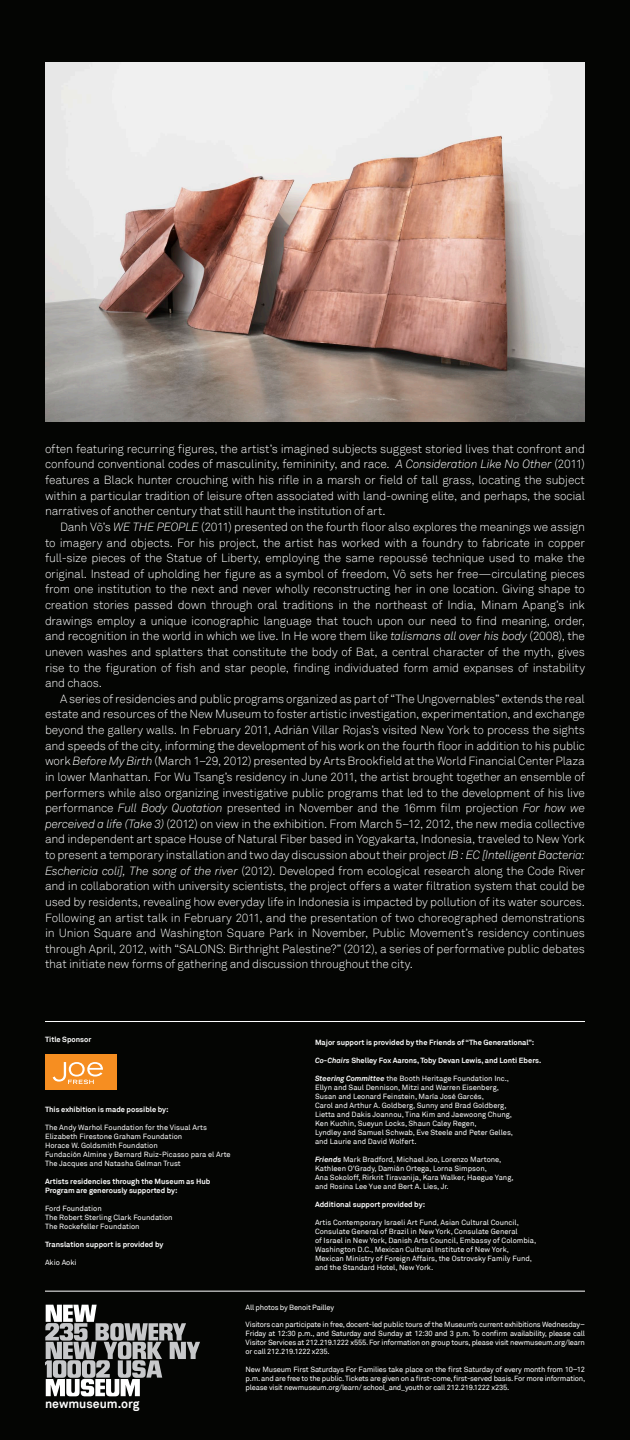
<style>
.page{position:relative;width:630px;height:1440px;background:#040503}
.page>*{position:absolute;margin:0;border:0;box-sizing:border-box;transform-origin:0 0}
.t1{font:700 12.25px "Akkurat";color:#fff}
.t2{font:300 11.88px/15.6px "Akkurat";letter-spacing:-.015em;color:#fff;text-align:justify}
.t3{font:7.5px/9px "Akkurat";color:#fff;text-align:justify}
.t4{font:700 7.5px "Akkurat";color:#fff}
.t5{font:7.5px "Akkurat";letter-spacing:-.025em;color:#fff}
.s1{font-style:italic}
.s2{font-weight:700;font-style:italic}
</style>
<div class="page">
<hr style="left:45px;top:1291px;width:540px;height:1px;background:#fff">
<svg style="left:45px;top:1305px;width:155px;height:91px"></svg>
<img style="left:45px;top:63px;width:539px;height:359px">
<div style="left:45px;top:1055px;width:72px;height:35px;background:#f68e21"></div>
<svg style="left:53px;top:1062px;width:50px;height:22px"></svg>
<hr style="left:45px;top:1021px;width:540px;height:1px;background:#fff">
<p class="t2" style="left:45px;top:441px;width:542px">often featuring recurring figures, the artist’s imagined subjects suggest storied lives that confront and confound conventional codes of masculinity, femininity, and race. <span class="s1">A Consideration Like No Other</span> (2011) features a Black hunter crouching with his rifle in a marsh or field of tall grass, locating the subject within a particular tradition of leisure often associated with land-owning elite, and perhaps, the social narratives of another century that still haunt the institution of art.</p>
<p class="t2" style="left:45px;top:519px;width:542px;text-indent:15px">Danh Võ’s <span class="s1">WE THE PEOPLE</span> (2011) presented on the fourth floor also explores the meanings we assign to imagery and objects. For his project, the artist has worked with a foundry to fabricate in copper full-size pieces of the Statue of Liberty, employing the same repoussé technique used to make the original. Instead of upholding her figure as a symbol of freedom, Võ sets her free—circulating pieces from one institution to the next and never wholly reconstructing her in one location. Giving shape to creation stories passed down through oral traditions in the northeast of India, Minam Apang’s ink drawings employ a unique iconographic language that touch upon our need to find meaning, order, and recognition in the world in which we live. In He wore them like <span class="s1">talismans all over his body</span> (2008), the uneven washes and splatters that constitute the body of Bat, a central character of the myth, gives rise to the figuration of fish and star people, finding individuated form amid expanses of instability and chaos.</p>
<p class="t2" style="left:45px;top:691px;width:542px;text-indent:15px">A series of residencies and public programs organized as part of “The Ungovernables” extends the real estate and resources of the New Museum to foster artistic investigation, experimentation, and exchange beyond the gallery walls. In February 2011, Adrián Villar Rojas’s visited New York to process the sights and speeds of the city, informing the development of his work on the fourth floor in addition to his public work <span class="s1">Before My Birth</span> (March 1–29, 2012) presented by Arts Brookfield at the World Financial Center Plaza in lower Manhattan. For Wu Tsang’s residency in June 2011, the artist brought together an ensemble of performers while also organizing investigative public programs that led to the development of his live performance <span class="s1">Full Body Quotation</span> presented in November and the 16mm film projection <span class="s1">For how we perceived a life (Take 3)</span> (2012) on view in the exhibition. From March 5–12, 2012, the new media collective and independent art space House of Natural Fiber based in Yogyakarta, Indonesia, traveled to New York to present a temporary installation and two day discussion about their project <span class="s1">IB : EC [Intelligent Bacteria:<br>Eschericia coli], The song of the river</span> (2012). Developed from ecological research along the Code River and in collaboration with university scientists, the project offers a water filtration system that could be used by residents, revealing how everyday life in Indonesia is impacted by pollution of its water sources.<br>Following an artist talk in February 2011, and the presentation of two choreographed demonstrations in Union Square and Washington Square Park in November, Public Movement’s residency continues through April, 2012, with “SALONS: Birthright Palestine?” (2012), a series of performative public debates that initiate new forms of gathering and discussion throughout the city.</p>
<p class="t4" style="left:45px;top:1035px;width:48px">Title Sponsor</p>
<p class="t4" style="left:45px;top:1105px;width:125px">This exhibition is made possible by:</p>
<p class="t3" style="left:45px;top:1123px;width:163px">The Andy Warhol Foundation for the Visual Arts</p>
<p class="t3" style="left:45px;top:1132px;width:139px">Elizabeth Firestone Graham Foundation</p>
<p class="t3" style="left:45px;top:1141px;width:114px">Horace W. Goldsmith Foundation</p>
<p class="t3" style="left:45px;top:1150px;width:187px">Fundación Almine y Bernard Ruiz-Picasso para el Arte</p>
<p class="t3" style="left:45px;top:1159px;width:137px">The Jacques and Natasha Gelman Trust</p>
<p class="t4" style="left:45px;top:1177px;width:167px">Artists residencies through the Museum as Hub</p>
<p class="t4" style="left:45px;top:1186px;width:134px">Program are generously supported by:</p>
<p class="t3" style="left:45px;top:1204px;width:58px">Ford Foundation</p>
<p class="t3" style="left:45px;top:1213px;width:129px">The Robert Sterling Clark Foundation</p>
<p class="t3" style="left:45px;top:1222px;width:96px">The Rockefeller Foundation</p>
<p class="t4" style="left:45px;top:1240px;width:120px">Translation support is provided by</p>
<p class="t3" style="left:45px;top:1258px;width:33px">Akio Aoki</p>
<p class="t1" style="left:45px;top:1396px;width:96px">newmuseum.org</p>
<p class="t4" style="left:315px;top:1037px;width:221px">Major support is provided by the Friends of “The Generational”:</p>
<p class="t4" style="left:315px;top:1055px;width:228px"><span class="s1">Co-Chairs</span> Shelley Fox Aarons, Toby Devan Lewis, and Lonti Ebers.</p>
<p class="t3" style="left:315px;top:1074px;width:196px"><span class="s2">Steering Committee</span> the Booth Heritage Foundation Inc.,</p>
<p class="t3" style="left:315px;top:1083px;width:185px">Ellyn and Saul Dennison, Mitzi and Warren Eisenberg,</p>
<p class="t3" style="left:315px;top:1092px;width:170px">Susan and Leonard Feinstein, María José Garcés,</p>
<p class="t3" style="left:315px;top:1101px;width:193px">Carol and Arthur A. Goldberg, Sunny and Brad Goldberg,</p>
<p class="t3" style="left:315px;top:1110px;width:199px">Lietta and Dakis Joannou, Tina Kim and Jaewoong Chung,</p>
<p class="t3" style="left:315px;top:1119px;width:163px">Ken Kuchin, Sueyun Locks, Shaun Caley Regen,</p>
<p class="t3" style="left:315px;top:1128px;width:200px">Lyndley and Samuel Schwab, Eve Steele and Peter Gelles,</p>
<p class="t3" style="left:315px;top:1137px;width:103px">and Laurie and David Wolfert.</p>
<p class="t3" style="left:315px;top:1155px;width:188px"><span class="s2">Friends</span> Mark Bradford, Michael Joo, Lorenzo Martone,</p>
<p class="t3" style="left:315px;top:1164px;width:173px">Kathleen O’Grady, Damián Ortega, Lorna Simpson,</p>
<p class="t3" style="left:315px;top:1173px;width:200px">Ana Sokoloff, Rirkrit Tiravanija, Kara Walker, Haegue Yang,</p>
<p class="t3" style="left:315px;top:1182px;width:135px">and Rosina Lee Yue and Bert A. Lies, Jr.</p>
<p class="t4" style="left:315px;top:1199px;width:112px">Additional support provided by:</p>
<p class="t3" style="left:315px;top:1218px;width:206px">Artis Contemporary Israeli Art Fund, Asian Cultural Council,</p>
<p class="t3" style="left:315px;top:1227px;width:204px">Consulate General of Brazil in New York, Consulate General</p>
<p class="t3" style="left:315px;top:1236px;width:223px">of Israel in New York, Danish Arts Council, Embassy of Colombia,</p>
<p class="t3" style="left:315px;top:1245px;width:196px">Washington D.C., Mexican Cultural Institute of New York,</p>
<p class="t3" style="left:315px;top:1254px;width:219px">Mexican Ministry of Foreign Affairs, the Ostrovsky Family Fund,</p>
<p class="t3" style="left:315px;top:1263px;width:120px">and the Standard Hotel, New York.</p>
<p class="t5" style="left:246px;top:1303px;width:90px">All photos by Benoit Pailley</p>
<p class="t3" style="left:246px;top:1320px;width:341px">Visitors can participate in free, docent-led public tours of the Museum’s current exhibitions Wednesday– Friday at 12:30 p.m., and Saturday and Sunday at 12:30 and 3 p.m. To confirm availability, please call Visitor Services at 212.219.1222 x555. For information on group tours, please visit newmuseum.org/learn or call 212.219.1222 x235.</p>
<p class="t3" style="left:246px;top:1365px;width:341px">New Museum First Saturdays For Families take place on the first Saturday of every month from 10–12 p.m. and are free to the public. Tickets are given on a first-come, first-served basis. For more information, please visit newmuseum.org/learn/ school_and_youth or call 212.219.1222 x235.</p>
</div>
